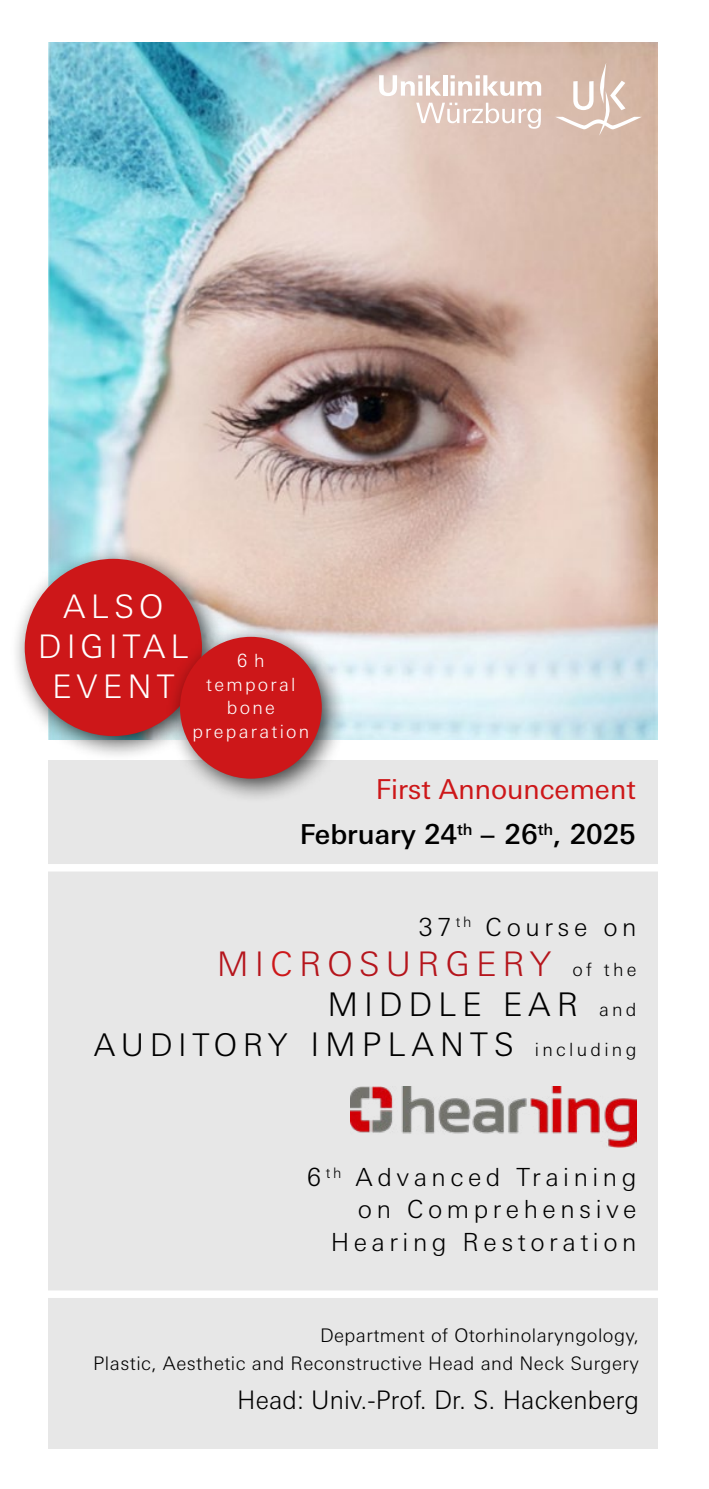
<style>
.page{position:relative;width:709px;height:1489px;background:#fff}
.page>*{position:absolute;margin:0;border:0;box-sizing:border-box;transform-origin:0 0}
.t1{font:300 34px "Univers Next Pro";letter-spacing:.18em;color:#b5151c}
.t2{font:300 32.5px/40px "Univers Next Pro";letter-spacing:.155em;color:#fff;text-align:center}
.t3{font:300 32.5px "Univers Next Pro";letter-spacing:.18em;color:#000}
.t4{font:500 27.5px/45px "Univers Next Pro";color:#000;text-align:right}
.t5{font:300 25.5px "Univers Next Pro";letter-spacing:.005em;color:#000}
.t6{font:300 25px "Univers Next Pro";letter-spacing:.18em;color:#000}
.t7{font:300 18.75px "Univers Next Pro";letter-spacing:.025em;color:#000}
.t8{font:300 18.25px "Univers Next Pro";letter-spacing:.18em;color:#000}
.t9{font:300 18.25px/23.8px "Univers Next Pro";letter-spacing:.125em;color:#fff;text-align:center}
.s1{font-weight:400;color:#cd1719}
.s2{color:#cd1719}
.s3{font-size:18.25px;color:#000}
.s4{font-size:18.25px}
.s5{font-size:31.25px}
.s6{font-size:32.5px}
</style>
<div class="page">
<img style="left:48px;top:43px;width:609px;height:696px">
<div style="left:48px;top:760px;width:609px;height:688px;background:#e7e7e7"></div>
<img style="left:350px;top:1086px;width:287px;height:61px">
<div style="left:28px;top:864px;width:672px;height:7px;background:#fff"></div>
<div style="left:28px;top:1290px;width:672px;height:7px;background:#fff"></div>
<div style="left:10px;top:544px;width:217px;height:217px;background:#000;opacity:.75"></div>
<div style="left:25px;top:559px;width:177px;height:177px;background:#cd1719;border-radius:50%"></div>
<div style="left:165px;top:622px;width:183px;height:182px;background:#000;opacity:.75"></div>
<div style="left:180px;top:636px;width:142px;height:142px;background:#cd1719;border-radius:50%"></div>
<svg style="left:379px;top:75px;width:62px;height:21px"></svg>
<hr style="left:443px;top:75px;width:4px;height:21px;background:#fff">
<svg style="left:450px;top:75px;width:91px;height:21px"></svg>
<svg style="left:416px;top:103px;width:125px;height:26px"></svg>
<svg style="left:555px;top:63px;width:87px;height:73px;background:#dbc2b4"></svg>
<p class="t2" style="left:38px;top:586px;width:152px">ALSO<br>DIGITAL<br>EVENT</p>
<p class="t9" style="left:192px;top:648px;width:119px">6 h temporal bone preparation</p>
<p class="t4" style="left:300px;top:766px;width:337px"><span class="s1">First Announcement<br></span>February 24<sup>th</sup> – 26<sup>th</sup>, 2025</p>
<p class="t6" style="left:419px;top:912px;width:219px">37 <sup>th</sup> Course on</p>
<p class="t1" style="left:217px;top:943px;width:421px">MI<span class="s2">C</span>ROSURGERY <span class="s3">of the</span></p>
<p class="t3" style="left:327px;top:985px;width:310px">MIDDLE EAR <span class="s4">and</span></p>
<p class="t8" style="left:94px;top:1038px;width:544px"><span class="s5">AUDITORY</span> <span class="s6">IMPLANTS</span> including</p>
<p class="t6" style="left:307px;top:1162px;width:331px">6 <sup>th</sup> Advanced Training</p>
<p class="t6" style="left:358px;top:1194px;width:280px">on Comprehensive</p>
<p class="t6" style="left:331px;top:1227px;width:307px">Hearing Restoration</p>
<p class="t7" style="left:320px;top:1324px;width:320px">Department of Otorhinolaryngology,</p>
<p class="t7" style="left:93px;top:1351px;width:547px">Plastic, Aesthetic and Reconstructive Head and Neck Surgery</p>
<p class="t5" style="left:237px;top:1384px;width:403px">Head: Univ.-Prof. Dr. S. Hackenberg</p>
</div>
